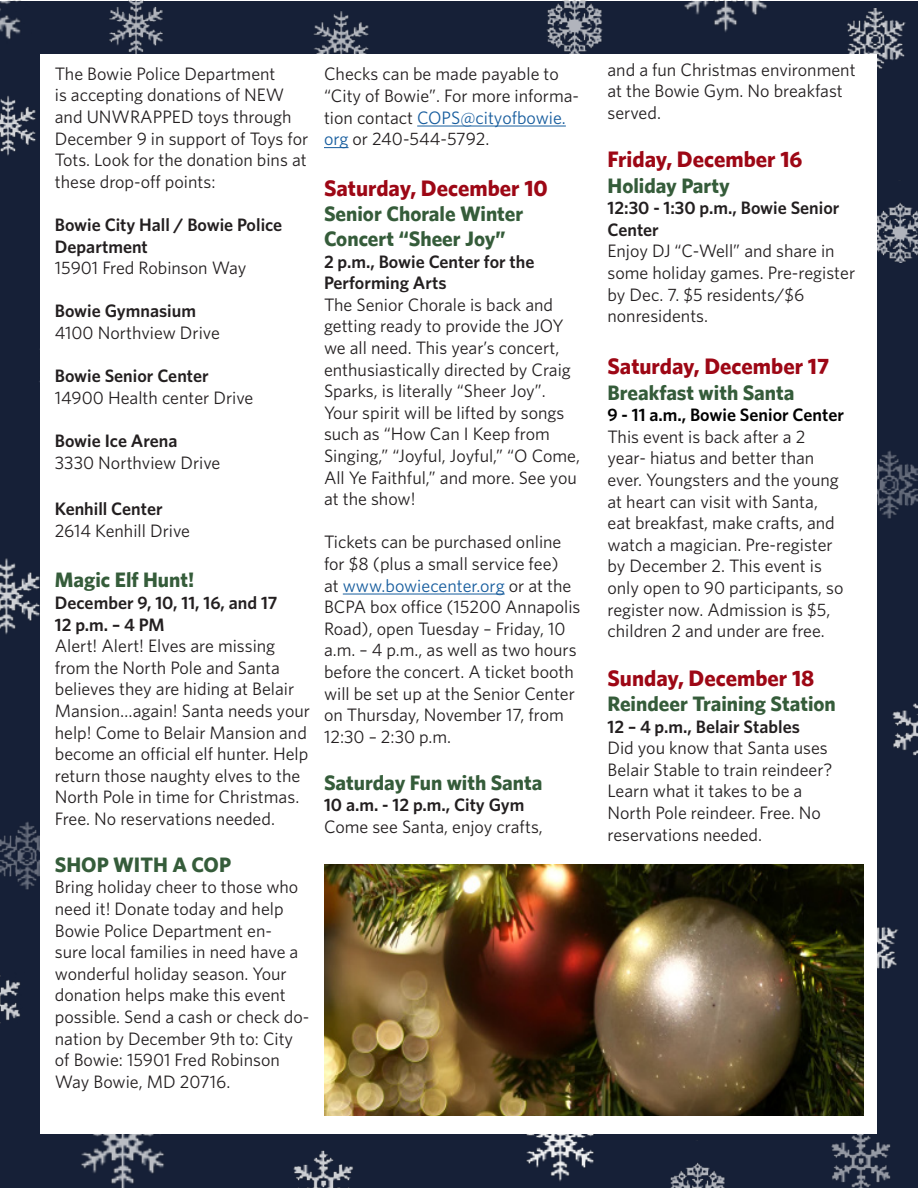
<style>
.page{position:relative;width:918px;height:1188px;background:#fff}
.page>*{position:absolute;margin:0;border:0;box-sizing:border-box;transform-origin:0 0}
.Paragraph_Style_1{font:700 22.5px "Whitney";color:#9d0715}
.Paragraph_Style_1-2{font:700 21px/25.2px "Whitney";color:#355c3a}
.Paragraph_Style_1-3{font:18px/21.6px "Whitney";color:#231f20}
.Bolded_Body_text{font:600 18px/21.6px "Whitney";color:#231f20}
.Paragraph_Style_1-4{font:600 18px/21.6px "Whitney";color:#231f20}
.Bolded_Body_text-2{font:600 18px "Whitney";color:#000}
.s1{color:#175d9e}
</style>
<div class="page">
<div style="left:0;top:1px;width:917px;height:1186px;background:#162037"></div>
<img style="left:279px;top:1150px;width:81px;height:38px">
<img style="left:313px;top:12px;width:56px;height:42px">
<img style="left:816px;top:1133px;width:83px;height:55px">
<img style="left:0;top:822px;width:40px;height:68px">
<img style="left:847px;top:9px;width:71px;height:72px">
<img style="left:0;top:558px;width:40px;height:77px">
<img style="left:0;top:95px;width:36px;height:61px">
<img style="left:513px;top:1133px;width:91px;height:55px">
<img style="left:892px;top:688px;width:26px;height:72px">
<img style="left:547px;top:0;width:56px;height:54px">
<img style="left:878px;top:901px;width:40px;height:89px">
<img style="left:684px;top:0;width:83px;height:32px">
<img style="left:0;top:0;width:21px;height:40px">
<img style="left:58px;top:1133px;width:118px;height:55px">
<img style="left:878px;top:438px;width:40px;height:89px">
<img style="left:109px;top:0;width:54px;height:54px">
<img style="left:662px;top:1140px;width:69px;height:48px">
<img style="left:878px;top:180px;width:40px;height:82px">
<div style="left:40px;top:54px;width:838px;height:1079px;background:#fff"></div>
<hr style="left:417px;top:126px;width:149px;height:1px;background:#175d9e">
<svg style="left:324px;top:147px;width:25px;height:1px"></svg>
<hr style="left:343px;top:594px;width:162px;height:1px;background:#175d9e">
<img style="left:324px;top:864px;width:540px;height:252px">
<img style="left:0;top:975px;width:20px;height:49px">
<p class="Paragraph_Style_1-3" style="left:55px;top:62px;width:255px">The Bowie Police Department<br>is accepting donations of NEW and UNWRAPPED toys through<br>December 9 in support of Toys for<br>Tots. Look for the donation bins at these drop-off points:</p>
<p class="Paragraph_Style_1-4" style="left:55px;top:214px;width:229px">Bowie City Hall / Bowie Police<br>Department</p>
<p class="Paragraph_Style_1-3" style="left:55px;top:257px;width:193px">15901 Fred Robinson Way</p>
<p class="Bolded_Body_text" style="left:55px;top:300px;width:143px">Bowie Gymnasium</p>
<p class="Paragraph_Style_1-3" style="left:55px;top:322px;width:167px">4100 Northview Drive</p>
<p class="Bolded_Body_text" style="left:55px;top:365px;width:155px">Bowie Senior Center</p>
<p class="Paragraph_Style_1-3" style="left:55px;top:386px;width:200px">14900 Health center Drive</p>
<p class="Bolded_Body_text" style="left:55px;top:430px;width:124px">Bowie Ice Arena</p>
<p class="Paragraph_Style_1-3" style="left:55px;top:451px;width:167px">3330 Northview Drive</p>
<p class="Bolded_Body_text" style="left:55px;top:498px;width:109px">Kenhill Center</p>
<p class="Paragraph_Style_1-3" style="left:55px;top:520px;width:137px">2614 Kenhill Drive</p>
<p class="Paragraph_Style_1-2" style="left:55px;top:567px;width:141px">Magic Elf Hunt!</p>
<p class="Paragraph_Style_1-4" style="left:55px;top:592px;width:224px">December 9, 10, 11, 16, and 17<br>12 p.m. – 4 PM</p>
<p class="Paragraph_Style_1-3" style="left:55px;top:635px;width:257px">Alert! Alert! Elves are missing from the North Pole and Santa believes they are hiding at Belair<br>Mansion…again! Santa needs your help! Come to Belair Mansion and become an official elf hunter. Help return those naughty elves to the<br>North Pole in time for Christmas.<br>Free. No reservations needed.</p>
<p class="Paragraph_Style_1-2" style="left:55px;top:851px;width:178px">SHOP WITH A COP</p>
<p class="Paragraph_Style_1-3" style="left:55px;top:876px;width:256px">Bring holiday cheer to those who need it! Donate today and help<br>Bowie Police Department en-<br>sure local families in need have a wonderful holiday season. Your donation helps make this event possible. Send a cash or check do&shy;nation by December 9th to: City of Bowie: 15901 Fred Robinson<br>Way Bowie, MD 20716.</p>
<p class="Paragraph_Style_1-3" style="left:68px;top:93px;width:200px">14900 Health center Drive</p>
<p class="Paragraph_Style_1-3" style="left:68px;top:115px;width:134px">Bowie, MD 20716</p>
<p class="Paragraph_Style_1-3" style="left:68px;top:180px;width:167px">3330 Northview Drive</p>
<p class="Paragraph_Style_1-3" style="left:324px;top:63px;width:257px">Checks can be made payable to “City of Bowie”. For more informa&shy;tion contact <span class="s1">COPS@cityofbowie. org</span> or 240-544-5792.</p>
<p class="Paragraph_Style_1" style="left:324px;top:174px;width:225px">Saturday, December 10</p>
<p class="Paragraph_Style_1-2" style="left:324px;top:200px;width:201px">Senior Chorale Winter<br>Concert “Sheer Joy”</p>
<p class="Bolded_Body_text" style="left:324px;top:250px;width:212px">2 p.m., Bowie Center for the<br>Performing Arts</p>
<p class="Paragraph_Style_1-3" style="left:324px;top:293px;width:258px">The Senior Chorale is back and getting ready to provide the JOY we all need. This year’s concert, enthusiastically directed by Craig<br>Sparks, is literally “Sheer Joy”.<br>Your spirit will be lifted by songs such as “How Can I Keep from<br>Singing,” “Joyful, Joyful,” “O Come,<br>All Ye Faithful,” and more. See you at the show!</p>
<p class="Paragraph_Style_1-3" style="left:324px;top:531px;width:258px">Tickets can be purchased online for $8 (plus a small service fee)<br>at <span class="s1">www.bowiecenter.org</span> or at the<br>BCPA box office (15200 Annapolis<br>Road), open Tuesday – Friday, 10 a.m. – 4 p.m., as well as two hours before the concert. A ticket booth will be set up at the Senior Center on Thursday, November 17, from<br>12:30 – 2:30 p.m.</p>
<p class="Paragraph_Style_1-2" style="left:324px;top:769px;width:220px">Saturday Fun with Santa</p>
<p class="Bolded_Body_text" style="left:324px;top:794px;width:202px">10 a.m. - 12 p.m., City Gym</p>
<p class="Paragraph_Style_1-3" style="left:324px;top:815px;width:220px">Come see Santa, enjoy crafts,</p>
<p class="Paragraph_Style_1-3" style="left:608px;top:58px;width:250px">and a fun Christmas environment at the Bowie Gym. No breakfast served.</p>
<p class="Paragraph_Style_1" style="left:608px;top:146px;width:197px">Friday, December 16</p>
<p class="Paragraph_Style_1-2" style="left:608px;top:172px;width:124px">Holiday Party</p>
<p class="Bolded_Body_text" style="left:608px;top:197px;width:234px">12:30 - 1:30 p.m., Bowie Senior<br>Center</p>
<p class="Paragraph_Style_1-3" style="left:608px;top:240px;width:249px">Enjoy DJ “C-Well” and share in some holiday games. Pre-register by Dec. 7. $5 residents/$6 nonresidents.</p>
<p class="Paragraph_Style_1" style="left:608px;top:353px;width:223px">Saturday, December 17</p>
<p class="Paragraph_Style_1-2" style="left:608px;top:379px;width:188px">Breakfast with Santa</p>
<p class="Bolded_Body_text-2" style="left:608px;top:404px;width:238px">9 - 11 a.m., Bowie Senior Center</p>
<p class="Paragraph_Style_1-3" style="left:608px;top:425px;width:238px">This event is back after a 2 year- hiatus and better than ever. Youngsters and the young at heart can visit with Santa, eat breakfast, make crafts, and watch a magician. Pre-register by December 2. This event is only open to 90 participants, so register now. Admission is $5, children 2 and under are free.</p>
<p class="Paragraph_Style_1" style="left:608px;top:664px;width:209px">Sunday, December 18</p>
<p class="Paragraph_Style_1-2" style="left:608px;top:690px;width:230px">Reindeer Training Station</p>
<p class="Bolded_Body_text" style="left:608px;top:715px;width:194px">12 – 4 p.m., Belair Stables</p>
<p class="Paragraph_Style_1-3" style="left:608px;top:737px;width:227px">Did you know that Santa uses<br>Belair Stable to train reindeer?<br>Learn what it takes to be a<br>North Pole reindeer. Free. No reservations needed.</p>
</div>
